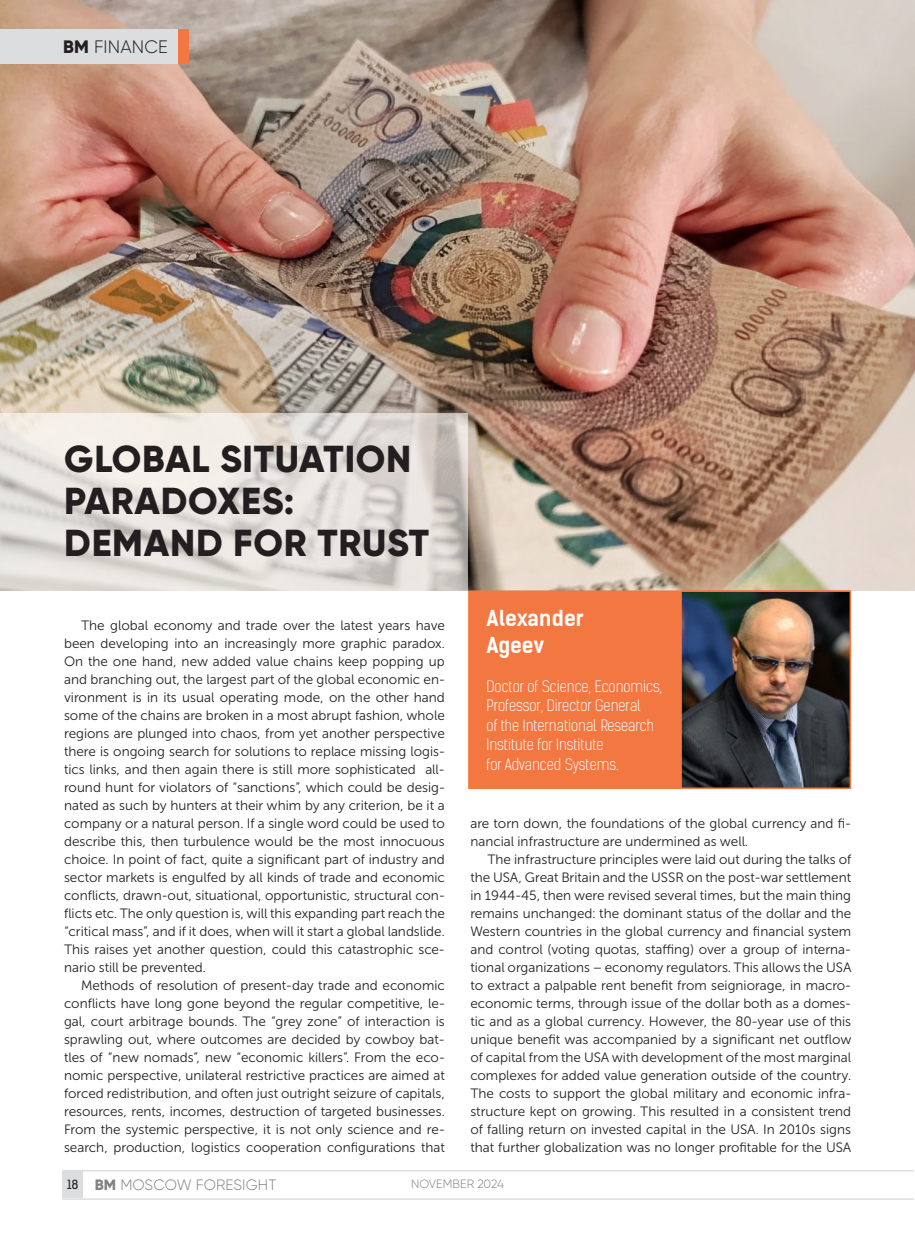
<style>
.page{position:relative;width:915px;height:1234px;background:#fff}
.page>*{position:absolute;margin:0;border:0;box-sizing:border-box;transform-origin:0 0}
.t1{font:800 37.5px/42px "Gilroy";letter-spacing:.02em;color:#231f20}
.t2{font:700 21px/27px "Kelson Sans";color:#fff}
.t3{font:300 18px "Gilroy";letter-spacing:.01em;color:#231f20}
.t4{font:300 15px/19.5px "Kelson Sans";color:#fff}
.t5{font:300 15px "Gilroy";letter-spacing:.01em;color:#808285}
.t6{font:13.5px/18px "Museo Sans Cyrl 300";color:#231f20;text-align:justify}
.t7{font:300 12px "Gilroy";letter-spacing:.01em;color:#808285}
.s1{font-weight:800}
.s2{font-family:"Kelson Sans";font-weight:400;font-size:12px;color:#231f20}
</style>
<div class="page">
<img style="left:0;top:0;width:914px;height:590px">
<svg style="left:0;top:412px;width:468px;height:178px;background:#e1ddd8"></svg>
<div style="left:0;top:30px;width:183px;height:34px;background:#dcdddf"></div>
<div style="left:178px;top:30px;width:11px;height:34px;background:#f37740"></div>
<div style="left:468px;top:591px;width:381px;height:197px;background:#f37740"></div>
<div style="left:468px;top:590px;width:382px;height:198px;border:2px solid #f37740"></div>
<img style="left:683px;top:593px;width:164px;height:192px">
<div style="left:680px;top:590px;width:170px;height:198px;border:2px solid #f37740"></div>
<hr style="left:63px;top:1169px;width:850px;height:2px;background:#dcdddf">
<hr style="left:63px;top:1197px;width:850px;height:2px;background:#dcdddf">
<div style="left:63px;top:1171px;width:20px;height:26px;background:#dcdddf"></div>
<h3 class="t3" style="left:63px;top:36px;width:106px"><span class="s1">BM</span> FINANCE</h3>
<h1 class="t1" style="left:64px;top:438px;width:366px">GLOBAL SITUATION<br>PARADOXES:<br>DEMAND FOR TRUST</h1>
<p class="t6" style="left:64px;top:616px;width:382px;text-indent:17px">The global economy and trade over the latest years have been developing into an increasingly more graphic paradox.<br>On the one hand, new added value chains keep popping up and branching out, the largest part of the global economic en&shy;vironment is in its usual operating mode, on the other hand some of the chains are broken in a most abrupt fashion, whole regions are plunged into chaos, from yet another perspective there is ongoing search for solutions to replace missing logis&shy;tics links, and then again there is still more sophisticated all&shy;round hunt for violators of “sanctions”, which could be desig&shy;nated as such by hunters at their whim by any criterion, be it a company or a natural person. If a single word could be used to describe this, then turbulence would be the most innocuous choice. In point of fact, quite a significant part of industry and sector markets is engulfed by all kinds of trade and economic conflicts, drawn-out, situational, opportunistic, structural con&shy;flicts etc. The only question is, will this expanding part reach the “critical mass”, and if it does, when will it start a global landslide.<br>This raises yet another question, could this catastrophic sce&shy;nario still be prevented.</p>
<p class="t6" style="left:64px;top:976px;width:382px;text-indent:17px">Methods of resolution of present-day trade and economic conflicts have long gone beyond the regular competitive, le&shy;gal, court arbitrage bounds. The “grey zone” of interaction is sprawling out, where outcomes are decided by cowboy bat&shy;tles of “new nomads”, new “economic killers”. From the eco&shy;nomic perspective, unilateral restrictive practices are aimed at forced redistribution, and often just outright seizure of capitals, resources, rents, incomes, destruction of targeted businesses.<br>From the systemic perspective, it is not only science and re&shy;search, production, logistics cooperation configurations that</p>
<h2 class="t2" style="left:486px;top:604px;width:99px">Alexander<br>Ageev</h2>
<p class="t4" style="left:486px;top:676px;width:177px">Doctor of Science, Economics,<br>Professor, Director General<br>of the International Research<br>Institute for Institute<br>for Advanced Systems.</p>
<p class="t6" style="left:470px;top:814px;width:382px">are torn down, the foundations of the global currency and fi&shy;nancial infrastructure are undermined as well.</p>
<p class="t6" style="left:470px;top:850px;width:382px;text-indent:17px">The infrastructure principles were laid out during the talks of the USA, Great Britain and the USSR on the post-war settlement in 1944-45, then were revised several times, but the main thing remains unchanged: the dominant status of the dollar and the Western countries in the global currency and financial system and control (voting quotas, staffing) over a group of interna&shy;tional organizations – economy regulators. This allows the USA to extract a palpable rent benefit from seigniorage, in macro&shy;economic terms, through issue of the dollar both as a domes&shy;tic and as a global currency. However, the 80-year use of this unique benefit was accompanied by a significant net outflow of capital from the USA with development of the most marginal complexes for added value generation outside of the country.<br>The costs to support the global military and economic infra&shy;structure kept on growing. This resulted in a consistent trend of falling return on invested capital in the USA. In 2010s signs that further globalization was no longer profitable for the USA</p>
<p class="t5" style="left:67px;top:1174px;width:211px"><span class="s2">18</span> <span class="s1">BM</span> MOSCOW FORESIGHT</p>
<p class="t7" style="left:411px;top:1176px;width:94px">NOVEMBER 2024</p>
</div>
